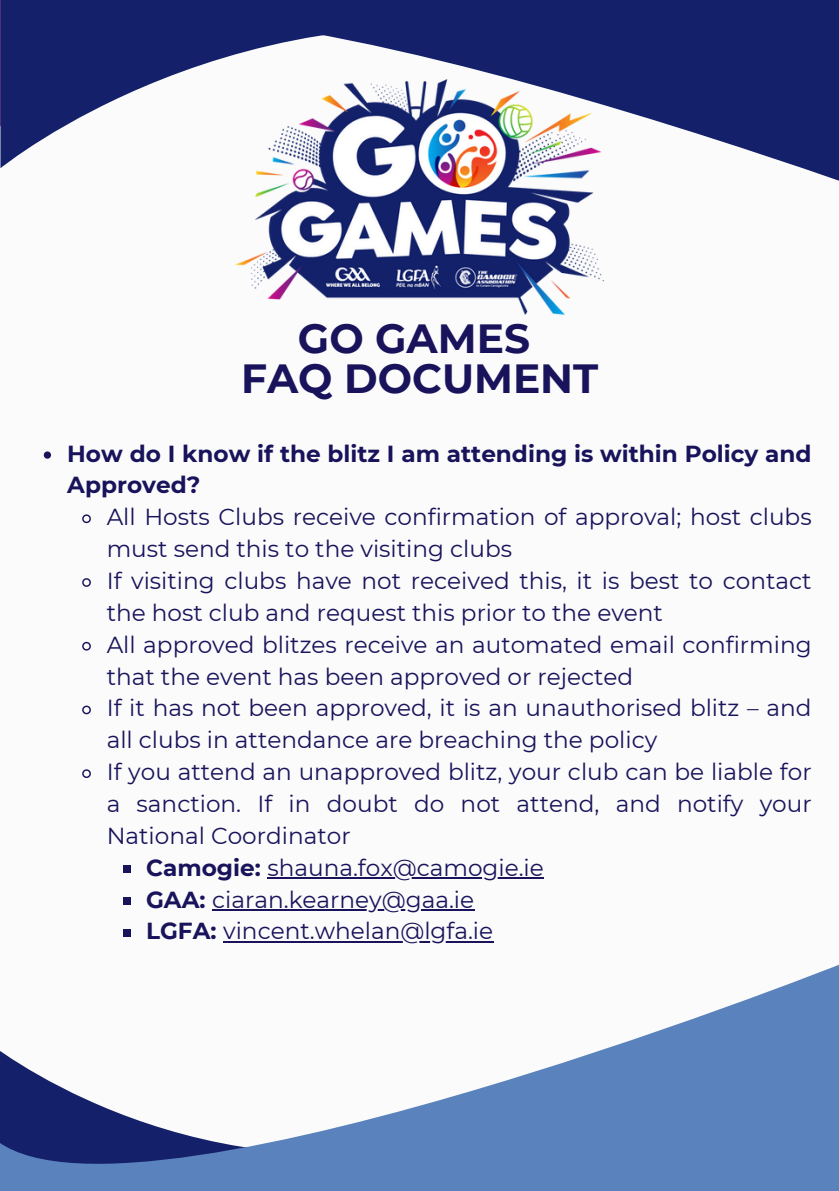
<style>
.page{position:relative;width:839px;height:1191px;background:#fff}
.page>*{position:absolute;margin:0;border:0;box-sizing:border-box;transform-origin:0 0}
.t1{font:700 40.6px/40.4px "Montserrat";color:#19135c;text-align:center}
.t2{font:23.2px/31.8px "Montserrat";color:#19135c}
.t3{font:700 23.2px/31.8px "Montserrat";color:#19135c}
.s1{font-weight:700}
</style>
<div class="page">
<div style="left:0;top:0;width:838px;height:1191px;background:#fafbfa"></div>
<svg style="left:2px;top:0;width:836px;height:181px;fill:#14216a"></svg>
<img style="left:190px;top:36px;width:458px;height:279px">
<svg style="left:44px;top:451px;width:7px;height:8px"></svg>
<svg style="left:82px;top:514px;width:9px;height:10px"></svg>
<svg style="left:82px;top:578px;width:9px;height:9px"></svg>
<svg style="left:82px;top:641px;width:9px;height:10px"></svg>
<svg style="left:82px;top:705px;width:9px;height:10px"></svg>
<svg style="left:82px;top:769px;width:9px;height:9px"></svg>
<div style="left:123px;top:866px;width:8px;height:7px;background:#19135c"></div>
<hr style="left:267px;top:877px;width:277px;height:2px;background:#19135c">
<div style="left:123px;top:897px;width:8px;height:8px;background:#19135c"></div>
<hr style="left:212px;top:909px;width:262px;height:2px;background:#19135c">
<div style="left:123px;top:929px;width:8px;height:8px;background:#19135c"></div>
<hr style="left:223px;top:941px;width:270px;height:1px;background:#19135c">
<svg style="left:0;top:965px;width:838px;height:226px"></svg>
<p class="t1" style="left:241px;top:318px;width:359px">GO GAMES<br>FAQ DOCUMENT</p>
<p class="t3" style="left:67px;top:437px;width:745px">How do I know if the blitz I am attending is within Policy and<br>Approved?</p>
<p class="t2" style="left:107px;top:501px;width:706px">All Hosts Clubs receive confirmation of approval; host clubs must send this to the visiting clubs</p>
<p class="t2" style="left:107px;top:565px;width:706px">If visiting clubs have not received this, it is best to contact the host club and request this prior to the event</p>
<h1 class="t2" style="left:107px;top:629px;width:706px">All approved blitzes receive an automated email confirming that the event has been approved or rejected</h1>
<p class="t2" style="left:107px;top:692px;width:706px">If it has not been approved, it is an unauthorised blitz – and all clubs in attendance are breaching the policy</p>
<p class="t2" style="left:107px;top:756px;width:706px;text-align:justify">If you attend an unapproved blitz, your club can be liable for a sanction. If in doubt do not attend, and notify your National Coordinator</p>
<p class="t2" style="left:146px;top:852px;width:399px"><span class="s1">Camogie:</span> shauna.fox@camogie.ie</p>
<p class="t2" style="left:146px;top:883px;width:329px"><span class="s1">GAA:</span> ciaran.kearney@gaa.ie</p>
<p class="t2" style="left:146px;top:915px;width:348px"><span class="s1">LGFA:</span> vincent.whelan@lgfa.ie</p>
</div>
